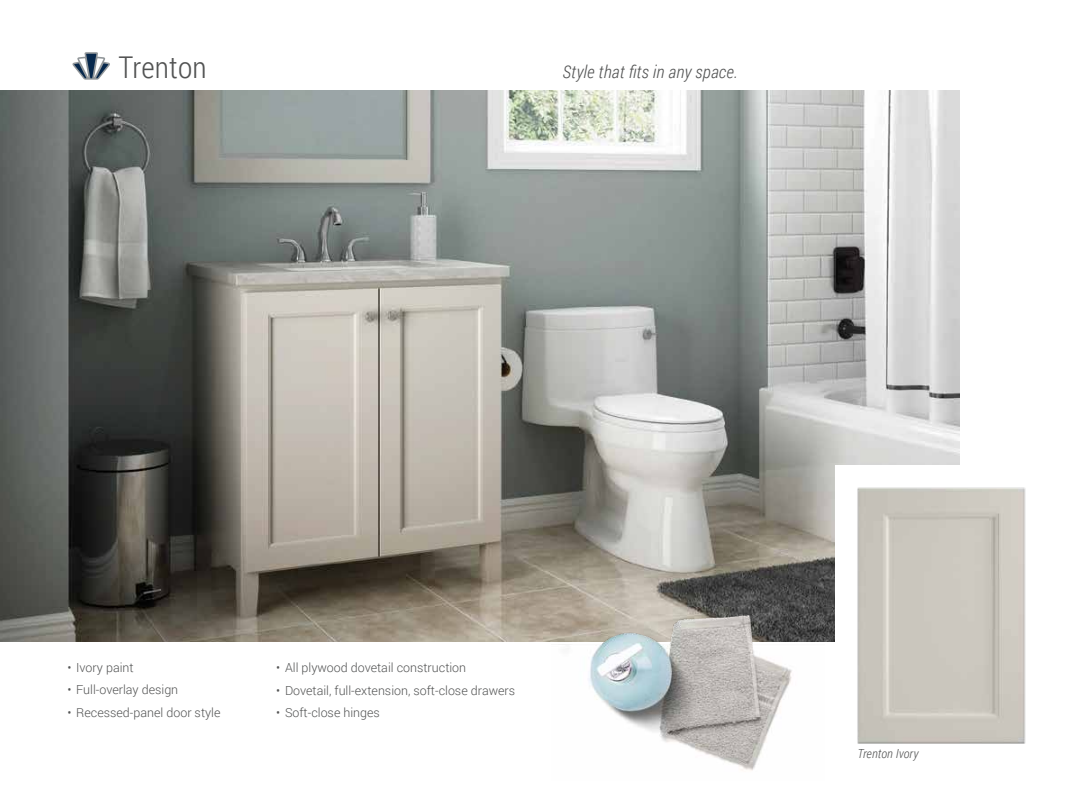
<style>
.page{position:relative;width:1080px;height:810px;background:#fff}
.page>*{position:absolute;margin:0;border:0;box-sizing:border-box;transform-origin:0 0}
.t1{font:300 30px "Roboto Condensed";letter-spacing:.005em;color:#525353}
.t2{font:italic 300 17.5px "Roboto Condensed";letter-spacing:.01em;color:#525353}
.t3{font:300 12.5px "Roboto";color:#525353}
.t4{font:italic 300 12.5px "Roboto Condensed";letter-spacing:.01em;color:#525353}
</style>
<div class="page">
<img style="left:0;top:90px;width:959px;height:551px">
<svg style="left:72px;top:52px;width:38px;height:28px"></svg>
<div style="left:835px;top:465px;width:245px;height:345px;background:#fff"></div>
<img style="left:857px;top:487px;width:169px;height:257px">
<img style="left:551px;top:599px;width:273px;height:172px">
<h1 class="t1" style="left:118px;top:47px;width:90px">Trenton</h1>
<h2 class="t2" style="left:562px;top:60px;width:177px">Style that fits in any space.</h2>
<p class="t3" style="left:68px;top:659px;width:68px">• Ivory paint</p>
<p class="t3" style="left:68px;top:681px;width:112px">• Full-overlay design</p>
<p class="t3" style="left:68px;top:704px;width:155px">• Recessed-panel door style</p>
<p class="t3" style="left:276px;top:659px;width:191px">• All plywood dovetail construction</p>
<p class="t3" style="left:276px;top:682px;width:240px">• Dovetail, full-extension, soft-close drawers</p>
<p class="t3" style="left:276px;top:704px;width:105px">• Soft-close hinges</p>
<p class="t4" style="left:857px;top:745px;width:63px">Trenton Ivory</p>
</div>
